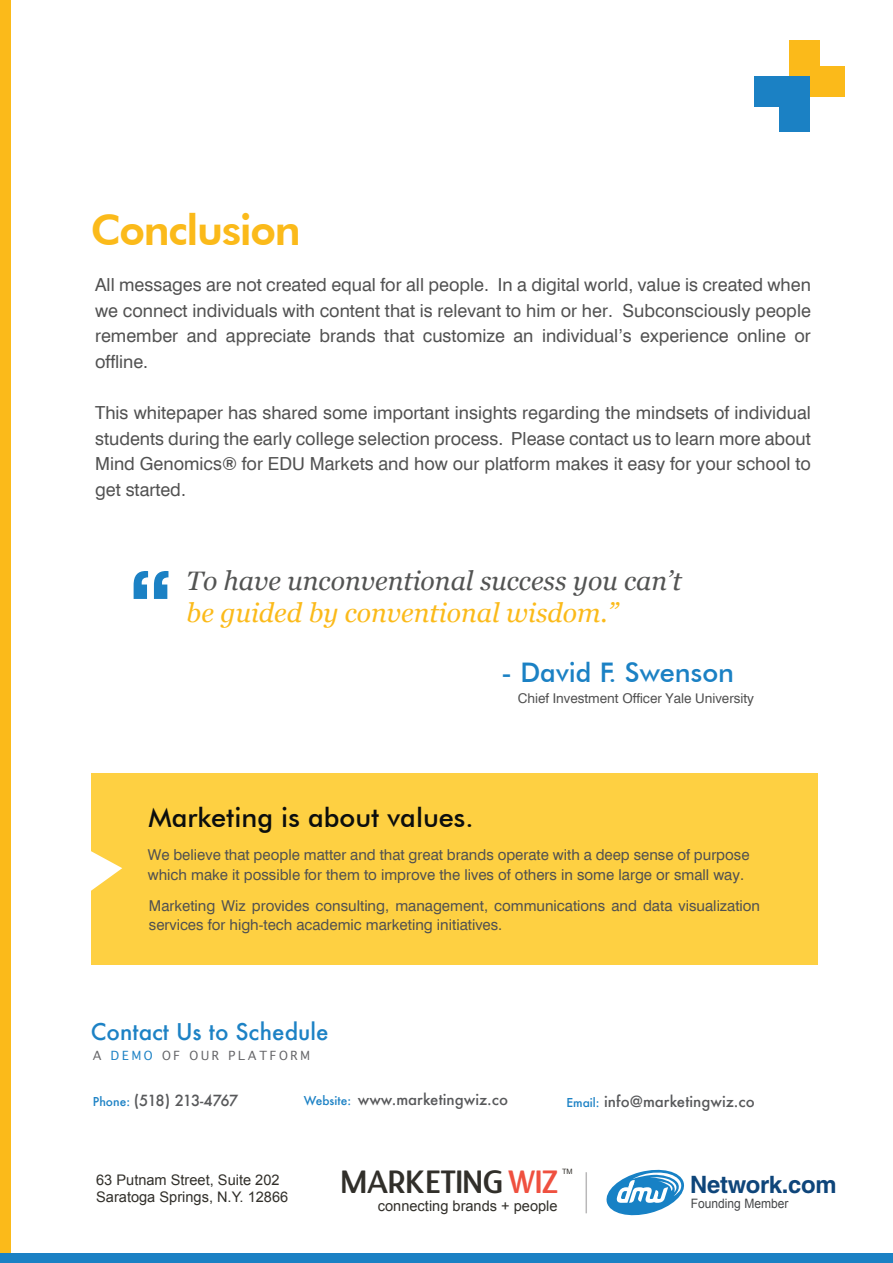
<style>
.page{position:relative;width:893px;height:1263px;background:#fff}
.page>*{position:absolute;margin:0;border:0;box-sizing:border-box;transform-origin:0 0}
.t1{font:700 120px "Eurostile";color:#1b81c4}
.t2{font:800 42px "Futura BT";letter-spacing:-.03em;color:#fbba1a}
.t3{font:31.2px "Designosaur";color:#312f2a}
.t4{font:500 27px "Futura BT";color:#0c0e0d}
.t5{font:500 27px "Futura BT";color:#1b81c4}
.t6{font:italic 26.7px "Georgia";color:#535453}
.t7{font:italic 26.7px "Georgia";color:#fbba1a}
.t8{font:700 23.85px "Helvetica LT Std";letter-spacing:-.01em;color:#0e457a}
.t9{font:500 22.5px "Futura";color:#1d82c5}
.t10{font:18px/25.5px "Swiss 721 BT";color:#515151;text-align:justify}
.t11{font:15px/19.5px "Swiss 721 BT";color:#515151}
.t12{font:500 15px "Futura";color:#58595b}
.t13{font:500 15px "Futura";letter-spacing:-.075em;color:#58595b}
.t14{font:14.55px/17.5px "Arial";color:#312f2a}
.t15{font:13.5px "Swiss 721 BT";color:#515151}
.t16{font:12.9px "Arial";color:#454749;scale:.93 1}
.t17{font:12px "Geneva";letter-spacing:.225em;color:#656568}
.t18{font:7.35px "Arial";color:#312f2a}
.s1{font-family:"Futura BT";font-weight:500}
.s2{color:#1d82c5}
.s3{font-size:12px;color:#1d82c5}
.s4{color:#ef503f}
</style>
<div class="page">
<div style="left:790px;top:41px;width:30px;height:55px;background:#fbba1a"></div>
<div style="left:790px;top:66px;width:55px;height:30px;background:#fbba1a"></div>
<div style="left:780px;top:76px;width:30px;height:56px;background:#1b81c4"></div>
<div style="left:754px;top:76px;width:56px;height:30px;background:#1b81c4"></div>
<div style="left:0;top:0;width:10px;height:1263px;background:#fbba1a"></div>
<div style="left:0;top:1253px;width:893px;height:10px;background:#1b81c4"></div>
<div style="left:91px;top:774px;width:727px;height:191px;background:#fed042"></div>
<svg style="left:91px;top:851px;width:31px;height:40px"></svg>
<svg style="left:606px;top:1169px;width:78px;height:47px"></svg>
<hr style="left:585px;top:1172px;width:2px;height:41px;background:#201d1e">
<h2 class="t2" style="left:91px;top:205px;width:212px">Conclusion</h2>
<p class="t10" style="left:95px;top:272px;width:717px">All messages are not created equal for all people. In a digital world, value is created when we connect individuals with content that is relevant to him or her. Subconsciously people remember and appreciate brands that customize an individual’s experience online or offline.</p>
<p class="t10" style="left:95px;top:400px;width:717px">This whitepaper has shared some important insights regarding the mindsets of individual students during the early college selection process. Please contact us to learn more about Mind Genomics<span class="s1">®</span> for EDU Markets and how our platform makes it easy for your school to get started.</p>
<h1 class="t1" style="left:129px;top:548px;width:47px">“</h1>
<h3 class="t6" style="left:187px;top:561px;width:496px">To have unconventional success you can’t</h3>
<h3 class="t7" style="left:187px;top:593px;width:433px">be guided by conventional wisdom.”</h3>
<h3 class="t5" style="left:501px;top:656px;width:234px">- David F. Swenson</h3>
<p class="t15" style="left:518px;top:690px;width:238px">Chief Investment Officer Yale University</p>
<h3 class="t4" style="left:148px;top:801px;width:327px">Marketing is about values.</h3>
<p class="t11" style="left:148px;top:845px;width:603px">We believe that people matter and that great brands operate with a deep sense of purpose which make it possible for them to improve the lives of others in some large or small way.</p>
<p class="t11" style="left:149px;top:896px;width:613px">Marketing Wiz provides consulting, management, communications and data visualization services for high-tech academic marketing initiatives.</p>
<p class="t9" style="left:91px;top:1016px;width:239px">Contact Us to Schedule</p>
<p class="t17" style="left:93px;top:1045px;width:219px">A <span class="s2">DEMO</span> OF OUR PLATFORM</p>
<p class="t13" style="left:93px;top:1090px;width:147px"><span class="s3">Phone:</span> (518) 213-4767</p>
<p class="t12" style="left:304px;top:1089px;width:206px"><span class="s3">Website:</span> www.marketingwiz.co</p>
<p class="t12" style="left:566px;top:1091px;width:190px"><span class="s3">Email:</span> info@marketingwiz.co</p>
<p class="t14" style="left:96px;top:1171px;width:194px">63 Putnam Street, Suite 202<br>Saratoga Springs, N.Y. 12866</p>
<h3 class="t3" style="left:341px;top:1155px;width:218px">MARKETING <span class="s4">WIZ</span></h3>
<p class="t18" style="left:562px;top:1166px;width:12px">TM</p>
<p class="t14" style="left:378px;top:1197px;width:181px">connecting brands + people</p>
<h3 class="t8" style="left:690px;top:1170px;width:148px">Network.com</h3>
<p class="t16" style="left:691px;top:1195px;width:107px">Founding Member</p>
</div>
